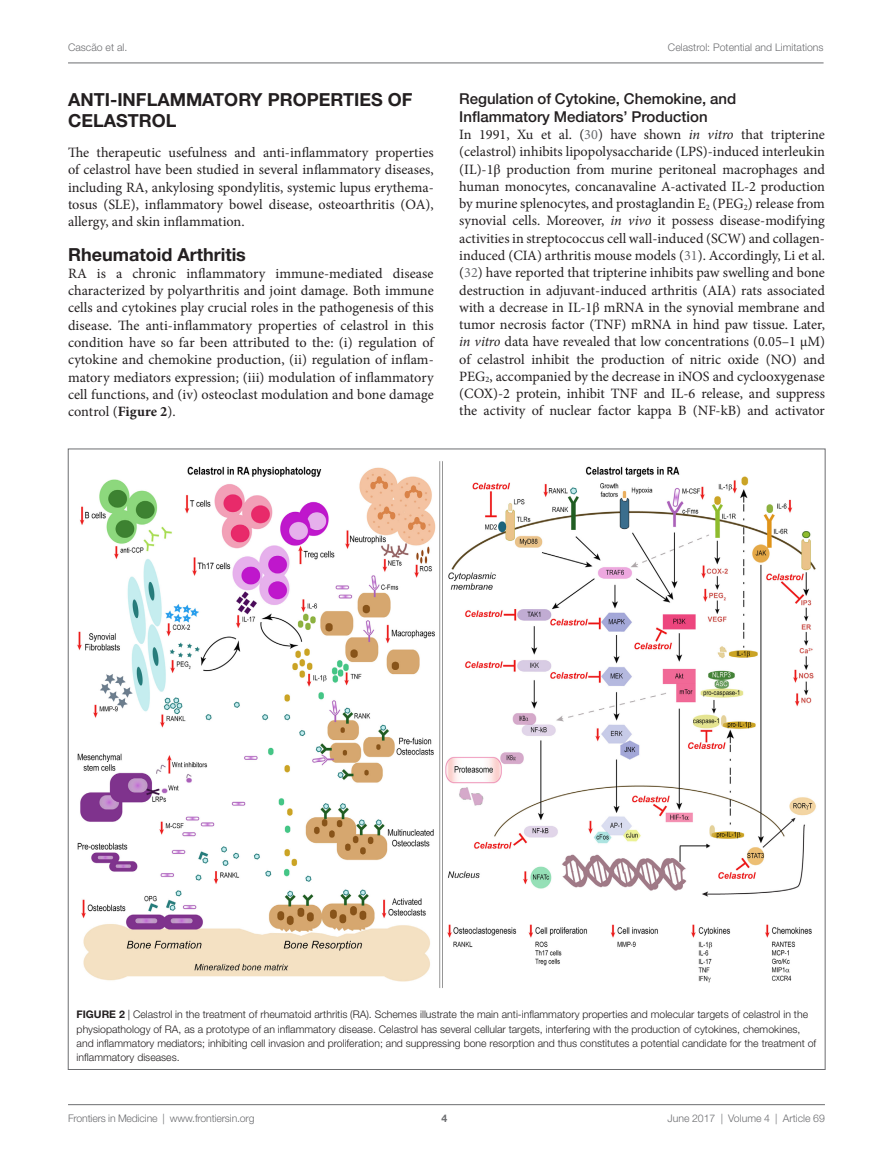
<style>
.page{position:relative;width:893px;height:1170px;background:#fff}
.page>*{position:absolute;margin:0;border:0;box-sizing:border-box;transform-origin:0 0}
.t1{font:700 18px/21px "Helvetica Neue LT Std";color:#231f20}
.t2{font:500 15px/18px "Helvetica Neue LT Std";color:#231f20}
.t3{font:14.25px/17.2px "Minion Pro";color:#231f20;text-align:justify}
.t4{font:300 10.5px/14.2px "Helvetica Neue LT Std";color:#231f20}
.t5{font:300 10.5px "Helvetica Neue LT Std";color:#6c6d70}
.t6{font:700 10.5px "Helvetica Neue LT Std";color:#6c6d70}
.s1{font-weight:700}
.s2{color:#6c6d70}
.s3{font-style:italic}
.s4{font-family:"STIX General"}
</style>
<div class="page">
<img style="left:77px;top:461px;width:739px;height:527px">
<hr style="left:68px;top:63px;width:756px;height:1px;background:#6c6d70">
<hr style="left:68px;top:1104px;width:757px;height:1px;background:#6c6d70">
<p class="t5" style="left:68px;top:41px;width:61px">Cascão et al.</p>
<p class="t5" style="left:668px;top:41px;width:157px">Celastrol: Potential and Limitations</p>
<p class="t1" style="left:68px;top:89px;width:346px">ANTI-INFLAMMATORY PROPERTIES OF<br>CELASTROL</p>
<p class="t3" style="left:68px;top:144px;width:367px">The therapeutic usefulness and anti-inflammatory properties of celastrol have been studied in several inflammatory diseases, including RA, ankylosing spondylitis, systemic lupus erythema&shy;tosus (SLE), inflammatory bowel disease, osteoarthritis (OA), allergy, and skin inflammation.</p>
<p class="t1" style="left:68px;top:243px;width:179px">Rheumatoid Arthritis</p>
<p class="t3" style="left:68px;top:265px;width:367px">RA is a chronic inflammatory immune-mediated disease characterized by polyarthritis and joint damage. Both immune cells and cytokines play crucial roles in the pathogenesis of this disease. The anti-inflammatory properties of celastrol in this condition have so far been attributed to the: (i) regulation of cytokine and chemokine production, (ii) regulation of inflam&shy;matory mediators expression; (iii) modulation of inflammatory cell functions, and (iv) osteoclast modulation and bone damage control (<span class="s1">Figure 2</span>).</p>
<p class="t2" style="left:459px;top:89px;width:279px">Regulation of Cytokine, Chemokine, and<br>Inflammatory Mediators’ Production</p>
<p class="t3" style="left:459px;top:126px;width:367px">In 1991, Xu et al. (<span class="s2">30</span>) have shown <span class="s3">in vitro</span> that tripterine (celastrol) inhibits lipopolysaccharide (LPS)-induced interleukin (IL)-1<span class="s4">β</span> production from murine peritoneal macrophages and human monocytes, concanavaline A-activated IL-2 production by murine splenocytes, and prostaglandin E<sub>2</sub> (PEG<sub>2</sub>) release from synovial cells. Moreover, <span class="s3">in vivo</span> it possess disease-modifying activities in streptococcus cell wall-induced (SCW) and collagen&shy;induced (CIA) arthritis mouse models (<span class="s2">31</span>). Accordingly, Li et al. (<span class="s2">32</span>) have reported that tripterine inhibits paw swelling and bone destruction in adjuvant-induced arthritis (AIA) rats associated with a decrease in IL-1<span class="s4">β</span> mRNA in the synovial membrane and tumor necrosis factor (TNF) mRNA in hind paw tissue. Later, <span class="s3">in vitro</span> data have revealed that low concentrations (0.05–1 µM) of celastrol inhibit the production of nitric oxide (NO) and PEG<sub>2</sub>, accompanied by the decrease in iNOS and cyclooxygenase (COX)-2 protein, inhibit TNF and IL-6 release, and suppress the activity of nuclear factor kappa B (NF-kB) and activator</p>
<p class="t4" style="left:77px;top:1007px;width:741px"><span class="s1">Figure 2</span> | Celastrol in the treatment of rheumatoid arthritis (RA). Schemes illustrate the main anti-inflammatory properties and molecular targets of celastrol in the physiopathology of RA, as a prototype of an inflammatory disease. Celastrol has several cellular targets, interfering with the production of cytokines, chemokines, and inflammatory mediators; inhibiting cell invasion and proliferation; and suppressing bone resorption and thus constitutes a potential candidate for the treatment of inflammatory diseases.</p>
<p class="t5" style="left:68px;top:1111px;width:188px">Frontiers in Medicine | www.frontiersin.org</p>
<p class="t5" style="left:667px;top:1111px;width:159px">June 2017 | Volume 4 | Article 69</p>
<p class="t6" style="left:441px;top:1111px;width:7px">4</p>
</div>
